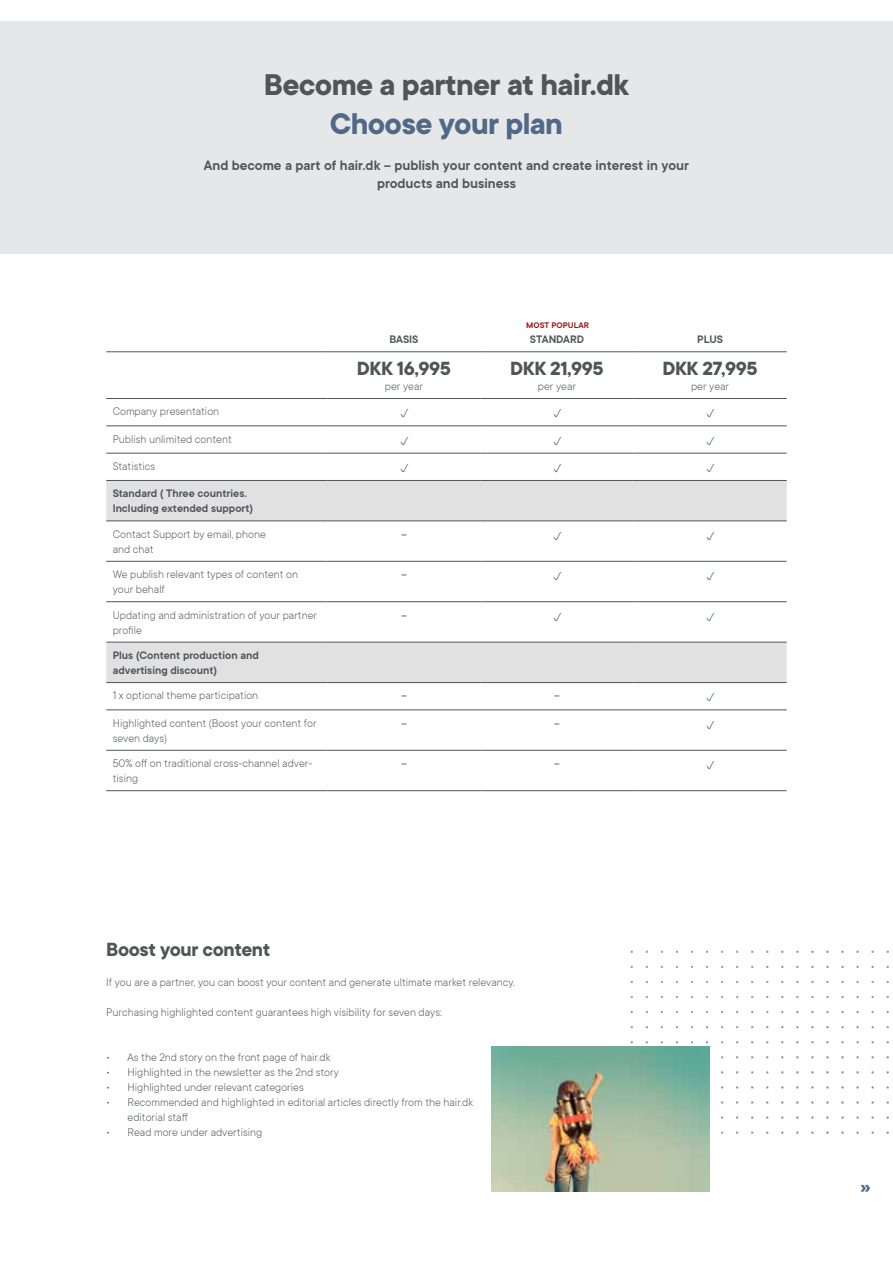
<style>
.page{position:relative;width:893px;height:1263px;background:#fff}
.page>*{position:absolute;margin:0;border:0;box-sizing:border-box;transform-origin:0 0}
.t1{font:700 33px "TT Commons";letter-spacing:-.02em;color:#515458}
.t2{font:700 33px "TT Commons";letter-spacing:-.02em;color:#526887}
.t3{font:700 21px "TT Commons";letter-spacing:-.02em;color:#515458}
.t4{font:700 21px "TT Commons";color:#526887}
.t5{font:600 15px/18px "TT Commons";color:#515458;text-align:center}
.t6{font:300 12px/15px "TT Commons";color:#515458}
.t7{font:600 12px/15px "TT Commons";color:#515458}
.t8{font:12px "TT Commons";color:#515458;scale:1.04 1}
.t9{font:600 9px "TT Commons";color:#9b1619;scale:1.04 1}
</style>
<div class="page">
<div style="left:0;top:21px;width:893px;height:233px;background:#e6e7e8"></div>
<svg style="left:106px;top:481px;width:681px;height:201px"></svg>
<hr style="left:106px;top:351px;width:221px;height:1px;background:#515458">
<hr style="left:327px;top:351px;width:153px;height:1px;background:#515458">
<hr style="left:480px;top:351px;width:154px;height:1px;background:#515458">
<hr style="left:634px;top:351px;width:153px;height:1px;background:#515458">
<hr style="left:106px;top:398px;width:221px;height:1px;background:#515458">
<hr style="left:327px;top:398px;width:153px;height:1px;background:#515458">
<hr style="left:480px;top:398px;width:154px;height:1px;background:#515458">
<hr style="left:634px;top:398px;width:153px;height:1px;background:#515458">
<hr style="left:106px;top:426px;width:221px;height:1px;background:#515458">
<hr style="left:327px;top:426px;width:153px;height:1px;background:#515458">
<hr style="left:480px;top:426px;width:154px;height:1px;background:#515458">
<hr style="left:634px;top:426px;width:153px;height:1px;background:#515458">
<hr style="left:106px;top:453px;width:221px;height:1px;background:#515458">
<hr style="left:327px;top:453px;width:153px;height:1px;background:#515458">
<hr style="left:480px;top:453px;width:154px;height:1px;background:#515458">
<hr style="left:634px;top:453px;width:153px;height:1px;background:#515458">
<hr style="left:106px;top:480px;width:221px;height:1px;background:#515458">
<hr style="left:327px;top:480px;width:153px;height:1px;background:#515458">
<hr style="left:480px;top:480px;width:154px;height:1px;background:#515458">
<hr style="left:634px;top:480px;width:153px;height:1px;background:#515458">
<hr style="left:106px;top:521px;width:221px;height:1px;background:#515458">
<hr style="left:327px;top:521px;width:153px;height:1px;background:#515458">
<hr style="left:480px;top:521px;width:154px;height:1px;background:#515458">
<hr style="left:634px;top:521px;width:153px;height:1px;background:#515458">
<hr style="left:106px;top:561px;width:221px;height:1px;background:#515458">
<hr style="left:327px;top:561px;width:153px;height:1px;background:#515458">
<hr style="left:480px;top:561px;width:154px;height:1px;background:#515458">
<hr style="left:634px;top:561px;width:153px;height:1px;background:#515458">
<hr style="left:106px;top:601px;width:221px;height:1px;background:#515458">
<hr style="left:327px;top:601px;width:153px;height:1px;background:#515458">
<hr style="left:480px;top:601px;width:154px;height:1px;background:#515458">
<hr style="left:634px;top:601px;width:153px;height:1px;background:#515458">
<hr style="left:106px;top:642px;width:221px;height:1px;background:#515458">
<hr style="left:327px;top:642px;width:153px;height:1px;background:#515458">
<hr style="left:480px;top:642px;width:154px;height:1px;background:#515458">
<hr style="left:634px;top:642px;width:153px;height:1px;background:#515458">
<hr style="left:106px;top:682px;width:221px;height:1px;background:#515458">
<hr style="left:327px;top:682px;width:153px;height:1px;background:#515458">
<hr style="left:480px;top:682px;width:154px;height:1px;background:#515458">
<hr style="left:634px;top:682px;width:153px;height:1px;background:#515458">
<hr style="left:106px;top:710px;width:221px;height:1px;background:#515458">
<hr style="left:327px;top:710px;width:153px;height:1px;background:#515458">
<hr style="left:480px;top:710px;width:154px;height:1px;background:#515458">
<hr style="left:634px;top:710px;width:153px;height:1px;background:#515458">
<hr style="left:106px;top:750px;width:221px;height:1px;background:#515458">
<hr style="left:327px;top:750px;width:153px;height:1px;background:#515458">
<hr style="left:480px;top:750px;width:154px;height:1px;background:#515458">
<hr style="left:634px;top:750px;width:153px;height:1px;background:#515458">
<hr style="left:106px;top:790px;width:221px;height:1px;background:#515458">
<hr style="left:327px;top:790px;width:153px;height:1px;background:#515458">
<hr style="left:480px;top:790px;width:154px;height:1px;background:#515458">
<hr style="left:634px;top:790px;width:153px;height:1px;background:#515458">
<img style="left:630px;top:950px;width:259px;height:195px">
<img style="left:491px;top:1046px;width:218px;height:145px">
<svg style="left:554px;top:531px;width:7px;height:9px"></svg>
<svg style="left:707px;top:531px;width:8px;height:9px"></svg>
<svg style="left:554px;top:572px;width:7px;height:8px"></svg>
<svg style="left:707px;top:572px;width:8px;height:8px"></svg>
<svg style="left:554px;top:612px;width:7px;height:9px"></svg>
<svg style="left:707px;top:612px;width:8px;height:9px"></svg>
<h1 class="t1" style="left:264px;top:67px;width:367px">Become a partner at hair.dk</h1>
<h1 class="t2" style="left:330px;top:106px;width:234px">Choose your plan</h1>
<p class="t5" style="left:204px;top:157px;width:487px">And become a part of hair.dk – publish your content and create interest in your products and business</p>
<p class="t9" style="left:526px;top:320px;width:62px">MOST POPULAR</p>
<p class="t7" style="left:389px;top:332px;width:31px">BASIS</p>
<p class="t7" style="left:530px;top:332px;width:56px">STANDARD</p>
<p class="t7" style="left:697px;top:332px;width:27px">PLUS</p>
<h2 class="t3" style="left:357px;top:357px;width:95px">DKK 16,995</h2>
<p class="t6" style="left:385px;top:379px;width:40px">per year</p>
<h2 class="t3" style="left:510px;top:357px;width:95px">DKK 21,995</h2>
<p class="t6" style="left:538px;top:379px;width:40px">per year</p>
<h2 class="t3" style="left:662px;top:357px;width:97px">DKK 27,995</h2>
<p class="t6" style="left:691px;top:379px;width:40px">per year</p>
<p class="t6" style="left:113px;top:404px;width:108px">Company presentation</p>
<p class="t6" style="left:113px;top:431px;width:121px">Publish unlimited content</p>
<p class="t6" style="left:113px;top:459px;width:44px">Statistics</p>
<p class="t7" style="left:113px;top:486px;width:142px">Standard ( Three countries.<br>Including extended support)</p>
<p class="t6" style="left:113px;top:526px;width:155px">Contact Support by email, phone and chat</p>
<p class="t8" style="left:401px;top:528px;width:7px">–</p>
<p class="t6" style="left:113px;top:567px;width:187px">We publish relevant types of content on your behalf</p>
<p class="t8" style="left:401px;top:568px;width:7px">–</p>
<p class="t6" style="left:113px;top:607px;width:206px">Updating and administration of your partner profile</p>
<p class="t8" style="left:401px;top:608px;width:7px">–</p>
<p class="t7" style="left:113px;top:648px;width:148px">Plus (Content production and advertising discount)</p>
<p class="t6" style="left:113px;top:688px;width:147px">1 x optional theme participation</p>
<p class="t8" style="left:401px;top:689px;width:7px">–</p>
<p class="t8" style="left:554px;top:689px;width:7px">–</p>
<p class="t6" style="left:113px;top:715px;width:206px">Highlighted content (Boost your content for seven days)</p>
<p class="t8" style="left:401px;top:716px;width:7px">–</p>
<p class="t8" style="left:554px;top:716px;width:7px">–</p>
<p class="t6" style="left:113px;top:756px;width:201px">50% off on traditional cross-channel adver&shy;tising</p>
<p class="t8" style="left:401px;top:757px;width:7px">–</p>
<p class="t8" style="left:554px;top:757px;width:7px">–</p>
<h2 class="t3" style="left:106px;top:938px;width:166px">Boost your content</h2>
<p class="t6" style="left:106px;top:975px;width:410px">If you are a partner, you can boost your content and generate ultimate market relevancy.</p>
<p class="t6" style="left:106px;top:1005px;width:337px">Purchasing highlighted content guarantees high visibility for seven days:</p>
<p class="t6" style="left:106px;top:1050px;width:226px">• As the 2nd story on the front page of hair.dk</p>
<p class="t6" style="left:106px;top:1065px;width:234px">• Highlighted in the newsletter as the 2nd story</p>
<p class="t6" style="left:106px;top:1080px;width:199px">• Highlighted under relevant categories</p>
<p class="t6" style="left:128px;top:1095px;width:347px;text-indent:-21px">• Recommended and highlighted in editorial articles directly from the hair.dk editorial staff</p>
<p class="t6" style="left:106px;top:1125px;width:158px">• Read more under advertising</p>
<h2 class="t4" style="left:860px;top:1174px;width:12px">»</h2>
</div>
